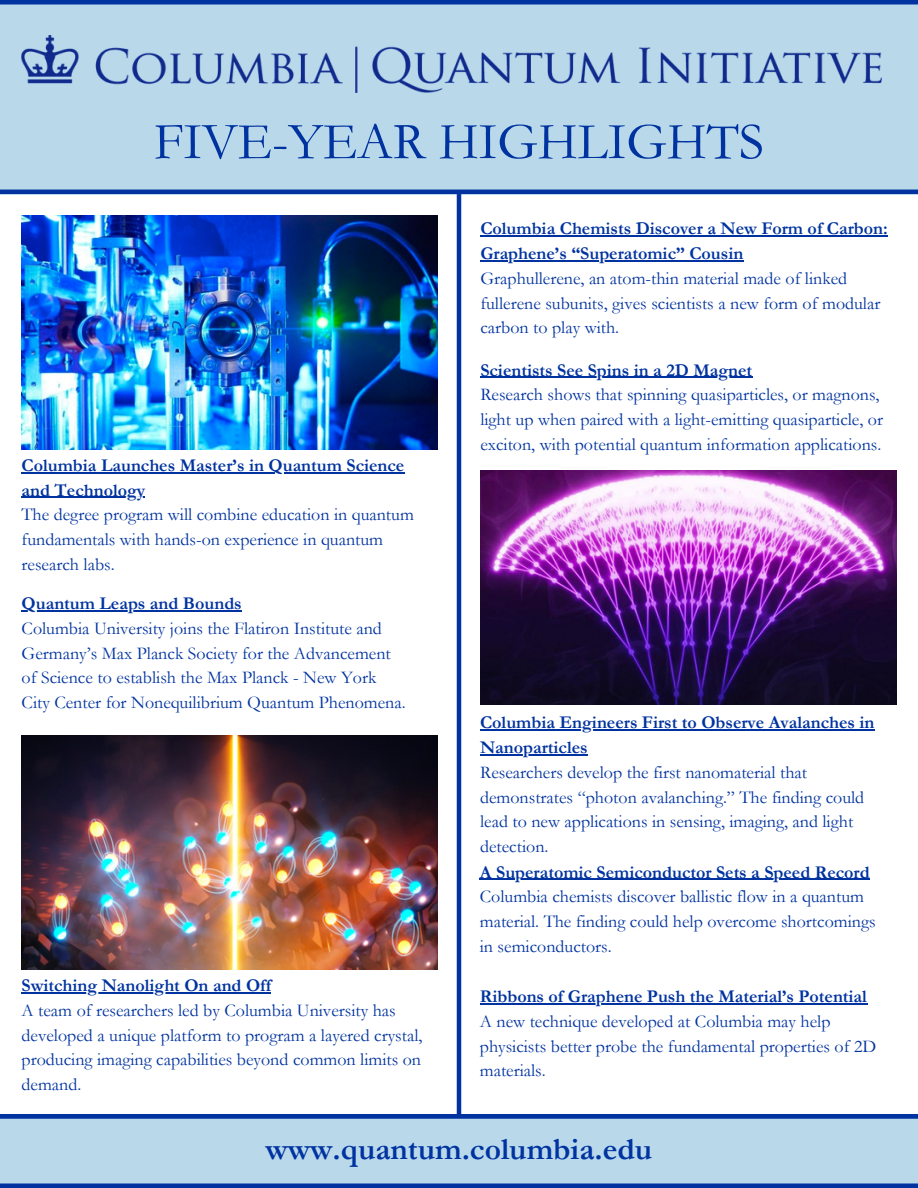
<style>
.page{position:relative;width:918px;height:1188px;background:#fff}
.page>*{position:absolute;margin:0;border:0;box-sizing:border-box;transform-origin:0 0}
.t1{font:52.5px "Garamond";color:#0033a0}
.t2{font:700 31.5px "Garamond";color:#0033a0}
.t3{font:18px/24.8px "Garamond";color:#0033a0}
.t4{font:700 18px/24.8px "Garamond";color:#0033a0}
</style>
<div class="page">
<svg style="left:0;top:0;width:918px;height:194px"></svg>
<img style="left:22px;top:36px;width:859px;height:56px">
<svg style="left:0;top:1114px;width:918px;height:74px"></svg>
<hr style="left:457px;top:194px;width:4px;height:920px;background:#0033a0">
<img style="left:22px;top:215px;width:416px;height:234px">
<img style="left:480px;top:470px;width:416px;height:234px">
<img style="left:22px;top:736px;width:416px;height:234px">
<hr style="left:22px;top:472px;width:383px;height:1px;background:#0033a0">
<hr style="left:22px;top:497px;width:123px;height:1px;background:#0033a0">
<hr style="left:22px;top:610px;width:220px;height:1px;background:#0033a0">
<hr style="left:480px;top:236px;width:408px;height:1px;background:#0033a0">
<hr style="left:480px;top:260px;width:264px;height:1px;background:#0033a0">
<hr style="left:480px;top:729px;width:395px;height:2px;background:#0033a0">
<hr style="left:480px;top:754px;width:108px;height:1px;background:#0033a0">
<hr style="left:480px;top:879px;width:390px;height:1px;background:#0033a0">
<hr style="left:480px;top:377px;width:272px;height:1px;background:#0033a0">
<hr style="left:480px;top:1003px;width:387px;height:1px;background:#0033a0">
<hr style="left:22px;top:992px;width:249px;height:1px;background:#0033a0">
<p class="t1" style="left:154px;top:113px;width:612px">FIVE-YEAR HIGHLIGHTS</p>
<p class="t4" style="left:480px;top:217px;width:409px">Columbia Chemists Discover a New Form of Carbon:<br>Graphene’s “Superatomic” Cousin</p>
<p class="t3" style="left:480px;top:266px;width:402px">Graphullerene, an atom-thin material made of linked fullerene subunits, gives scientists a new form of modular carbon to play with.</p>
<p class="t4" style="left:22px;top:453px;width:384px">Columbia Launches Master’s in Quantum Science and Technology</p>
<p class="t3" style="left:22px;top:503px;width:394px">The degree program will combine education in quantum fundamentals with hands-on experience in quantum research labs.</p>
<p class="t4" style="left:22px;top:591px;width:222px">Quantum Leaps and Bounds</p>
<p class="t3" style="left:22px;top:616px;width:386px">Columbia University joins the Flatiron Institute and Germany’s Max Planck Society for the Advancement of Science to establish the Max Planck - New York City Center for Nonequilibrium Quantum Phenomena.</p>
<p class="t4" style="left:22px;top:973px;width:251px">Switching Nanolight On and Off</p>
<p class="t3" style="left:22px;top:998px;width:402px">A team of researchers led by Columbia University has developed a unique platform to program a layered crystal, producing imaging capabilities beyond common limits on demand.</p>
<p class="t4" style="left:480px;top:358px;width:273px">Scientists See Spins in a 2D Magnet</p>
<p class="t3" style="left:480px;top:383px;width:404px">Research shows that spinning quasiparticles, or magnons, light up when paired with a light-emitting quasiparticle, or exciton, with potential quantum information applications.</p>
<p class="t4" style="left:480px;top:711px;width:396px">Columbia Engineers First to Observe Avalanches in<br>Nanoparticles</p>
<p class="t3" style="left:480px;top:760px;width:386px">Researchers develop the first nanomaterial that demonstrates “photon avalanching.” The finding could lead to new applications in sensing, imaging, and light detection.</p>
<p class="t4" style="left:480px;top:860px;width:391px">A Superatomic Semiconductor Sets a Speed Record</p>
<p class="t3" style="left:480px;top:885px;width:397px">Columbia chemists discover ballistic flow in a quantum material. The finding could help overcome shortcomings in semiconductors.</p>
<p class="t4" style="left:480px;top:984px;width:389px">Ribbons of Graphene Push the Material’s Potential</p>
<p class="t3" style="left:480px;top:1009px;width:398px">A new technique developed at Columbia may help physicists better probe the fundamental properties of 2D materials.</p>
<p class="t2" style="left:266px;top:1132px;width:388px">www.quantum.columbia.edu</p>
</div>
